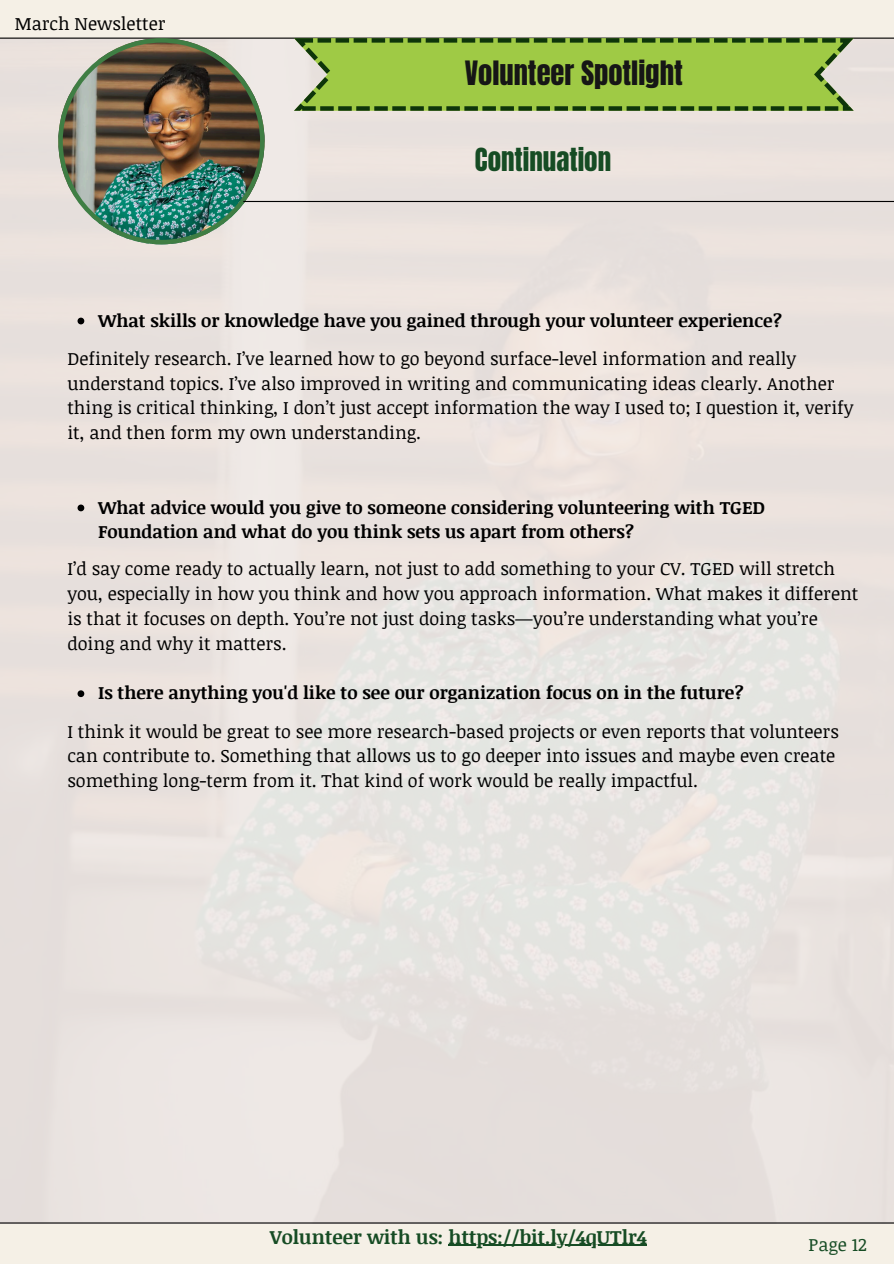
<style>
.page{position:relative;width:894px;height:1264px;background:#fff}
.page>*{position:absolute;margin:0;border:0;box-sizing:border-box;transform-origin:0 0}
.t1{font:28.5px "Anton";color:#161616}
.t2{font:27px "Anton";color:#164c24}
.t3{font:700 19.5px "Noticia Text";color:#164c24}
.t4{font:18px/24.8px "Noticia Text";color:#000}
.t5{font:700 18px/24.8px "Noticia Text";color:#000}
.t6{font:18px "Noticia Text";color:#164c24}
</style>
<div class="page">
<div style="left:0;top:39px;width:893px;height:1183px;background:#e8e3de"></div>
<div style="left:0;top:1223px;width:893px;height:40px;background:#f5f0e6"></div>
<hr style="left:0;top:1222px;width:893px;height:1px;background:#000">
<div style="left:0;top:0;width:893px;height:38px;background:#f5f0e6"></div>
<hr style="left:0;top:38px;width:893px;height:1px;background:#000">
<img style="left:58px;top:38px;width:206px;height:206px">
<hr style="left:243px;top:201px;width:650px;height:1px;background:#000">
<svg style="left:294px;top:38px;width:559px;height:73px;background:#93bb47"></svg>
<svg style="left:77px;top:317px;width:7px;height:7px"></svg>
<svg style="left:77px;top:504px;width:7px;height:7px"></svg>
<svg style="left:77px;top:690px;width:7px;height:7px"></svg>
<hr style="left:448px;top:1244px;width:198px;height:1px;background:#164c24">
<p class="t4" style="left:15px;top:11px;width:152px">March Newsletter</p>
<h1 class="t1" style="left:464px;top:53px;width:219px">Volunteer Spotlight</h1>
<h2 class="t2" style="left:474px;top:140px;width:138px">Continuation</h2>
<p class="t5" style="left:98px;top:307px;width:685px">What skills or knowledge have you gained through your volunteer experience?</p>
<p class="t4" style="left:67px;top:345px;width:787px">Definitely research. I’ve learned how to go beyond surface-level information and really understand topics. I’ve also improved in writing and communicating ideas clearly. Another thing is critical thinking, I don’t just accept information the way I used to; I question it, verify it, and then form my own understanding.</p>
<p class="t5" style="left:98px;top:494px;width:668px">What advice would you give to someone considering volunteering with TGED<br>Foundation and what do you think sets us apart from others?</p>
<p class="t4" style="left:67px;top:556px;width:792px">I’d say come ready to actually learn, not just to add something to your CV. TGED will stretch you, especially in how you think and how you approach information. What makes it different is that it focuses on depth. You’re not just doing tasks—you’re understanding what you’re doing and why it matters.</p>
<p class="t5" style="left:98px;top:680px;width:646px">Is there anything you'd like to see our organization focus on in the future?</p>
<p class="t4" style="left:67px;top:718px;width:772px">I think it would be great to see more research-based projects or even reports that volunteers can contribute to. Something that allows us to go deeper into issues and maybe even create something long-term from it. That kind of work would be really impactful.</p>
<p class="t3" style="left:270px;top:1222px;width:378px">Volunteer with us: https://bit.ly/4qUTlr4</p>
<p class="t6" style="left:808px;top:1231px;width:60px">Page 12</p>
</div>
